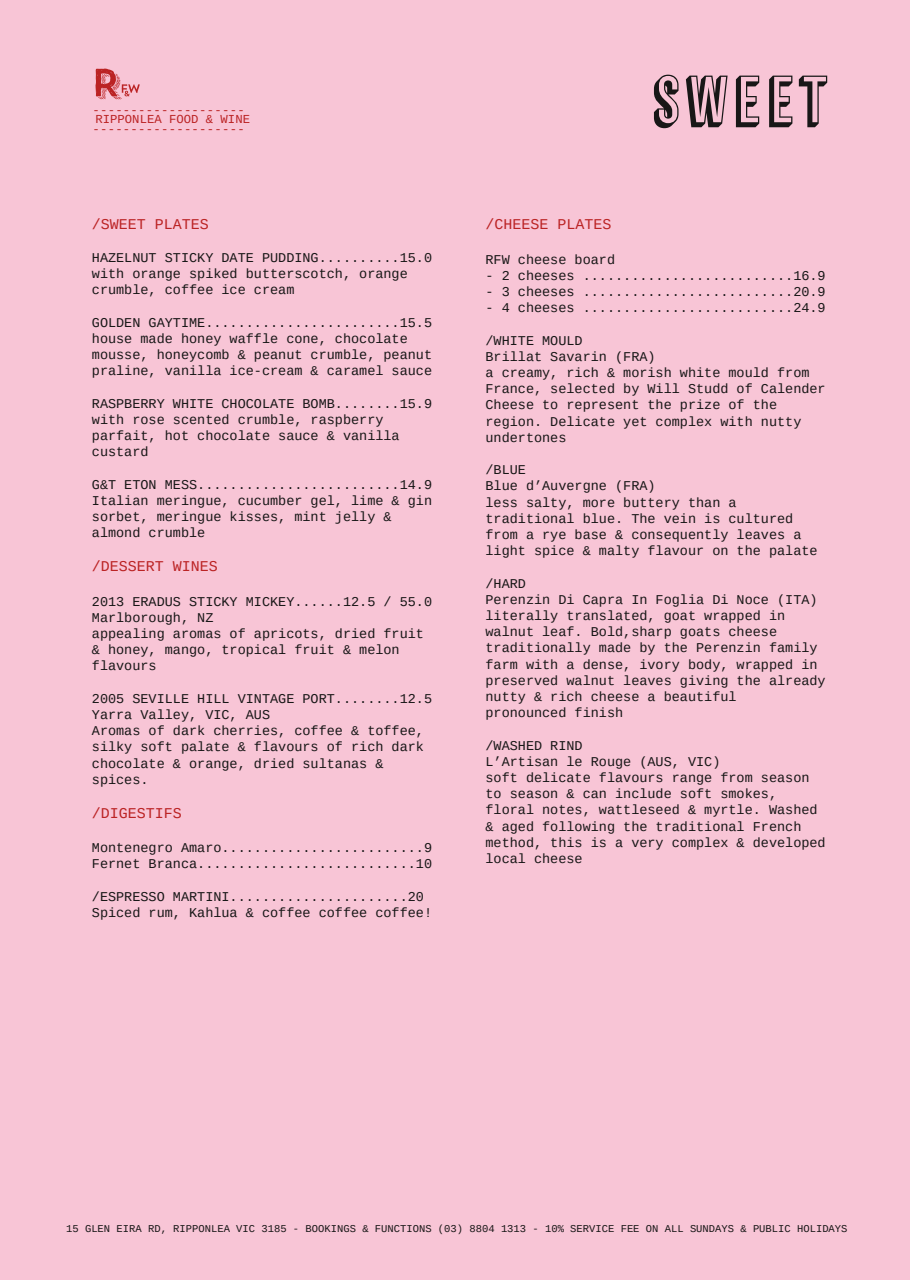
<style>
.page{position:relative;width:910px;height:1280px;background:#f8c5d6}
.page>*{position:absolute;margin:0;border:0;box-sizing:border-box;transform-origin:0 0}
.t1{font:63px "Frontage Condensed 3 D";letter-spacing:-.01em;color:#181717}
.t2{font:15px "Cousine";color:#bb2324}
.t3{font:13.5px/16.2px "Cousine";color:#181717}
.t4{font:12.3px/9.8px "Cousine";color:#bb2324}
.t5{font:10.5px "Cousine";color:#181717}
</style>
<div class="page">
<svg style="left:96px;top:69px;width:44px;height:30px"></svg>
<p class="t4" style="left:92px;top:105px;width:159px">--------------------<br>RIPPONLEA FOOD &amp; WINE --------------------</p>
<p class="t2" style="left:92px;top:215px;width:118px">/SWEET PLATES</p>
<p class="t3" style="left:92px;top:249px;width:342px">HAZELNUT STICKY DATE PUDDING..........15.0 with orange spiked butterscotch, orange crumble, coffee ice cream</p>
<p class="t3" style="left:92px;top:314px;width:342px">GOLDEN GAYTIME........................15.5 house made honey waffle cone, chocolate mousse, honeycomb &amp; peanut crumble, peanut praline, vanilla ice-cream &amp; caramel sauce</p>
<p class="t3" style="left:92px;top:395px;width:342px">RASPBERRY WHITE CHOCOLATE BOMB........15.9 with rose scented crumble, raspberry parfait, hot chocolate sauce &amp; vanilla custard</p>
<p class="t3" style="left:92px;top:476px;width:342px">G&amp;T ETON MESS.........................14.9<br>Italian meringue, cucumber gel, lime &amp; gin sorbet, meringue kisses, mint jelly &amp; almond crumble</p>
<p class="t2" style="left:92px;top:557px;width:128px">/DESSERT WINES</p>
<p class="t3" style="left:92px;top:593px;width:342px">2013 ERADUS STICKY MICKEY......12.5 / 55.0<br>Marlborough, NZ<br>appealing aromas of apricots, dried fruit &amp; honey, mango, tropical fruit &amp; melon flavours</p>
<p class="t3" style="left:92px;top:690px;width:342px">2005 SEVILLE HILL VINTAGE PORT........12.5<br>Yarra Valley, VIC, AUS<br>Aromas of dark cherries, coffee &amp; toffee, silky soft palate &amp; flavours of rich dark chocolate &amp; orange, dried sultanas &amp; spices.</p>
<p class="t2" style="left:92px;top:803px;width:91px">/DIGESTIFS</p>
<p class="t3" style="left:92px;top:839px;width:342px">Montenegro Amaro.........................9<br>Fernet Branca...........................10</p>
<p class="t3" style="left:92px;top:888px;width:342px">/ESPRESSO MARTINI......................20<br>Spiced rum, Kahlua &amp; coffee coffee coffee!</p>
<p class="t1" style="left:649px;top:64px;width:183px">SWEET</p>
<p class="t2" style="left:485px;top:215px;width:127px">/CHEESE PLATES</p>
<p class="t3" style="left:485px;top:251px;width:131px">RFW cheese board</p>
<p class="t3" style="left:485px;top:267px;width:342px">- 2 cheeses ..........................16.9</p>
<p class="t3" style="left:485px;top:283px;width:342px">- 3 cheeses ..........................20.9</p>
<p class="t3" style="left:485px;top:299px;width:342px">- 4 cheeses ..........................24.9</p>
<p class="t3" style="left:485px;top:332px;width:342px">/WHITE MOULD<br>Brillat Savarin (FRA)<br>a creamy, rich &amp; morish white mould from<br>France, selected by Will Studd of Calender<br>Cheese to represent the prize of the region. Delicate yet complex with nutty undertones</p>
<p class="t3" style="left:485px;top:461px;width:334px">/BLUE<br>Blue d’Auvergne (FRA)<br>less salty, more buttery than a traditional blue. The vein is cultured from a rye base &amp; consequently leaves a light spice &amp; malty flavour on the palate</p>
<p class="t3" style="left:485px;top:575px;width:342px">/HARD<br>Perenzin Di Capra In Foglia Di Noce (ITA) literally translated, goat wrapped in walnut leaf. Bold,sharp goats cheese traditionally made by the Perenzin family farm with a dense, ivory body, wrapped in preserved walnut leaves giving the already nutty &amp; rich cheese a beautiful<br>pronounced finish</p>
<p class="t3" style="left:485px;top:737px;width:342px">/WASHED RIND<br>L’Artisan le Rouge (AUS, VIC)<br>soft delicate flavours range from season to season &amp; can include soft smokes, floral notes, wattleseed &amp; myrtle. Washed &amp; aged following the traditional French method, this is a very complex &amp; developed local cheese</p>
<p class="t5" style="left:66px;top:1222px;width:783px">15 GLEN EIRA RD, RIPPONLEA VIC 3185 - BOOKINGS &amp; FUNCTIONS (03) 8804 1313 - 10% SERVICE FEE ON ALL SUNDAYS &amp; PUBLIC HOLIDAYS</p>
</div>
